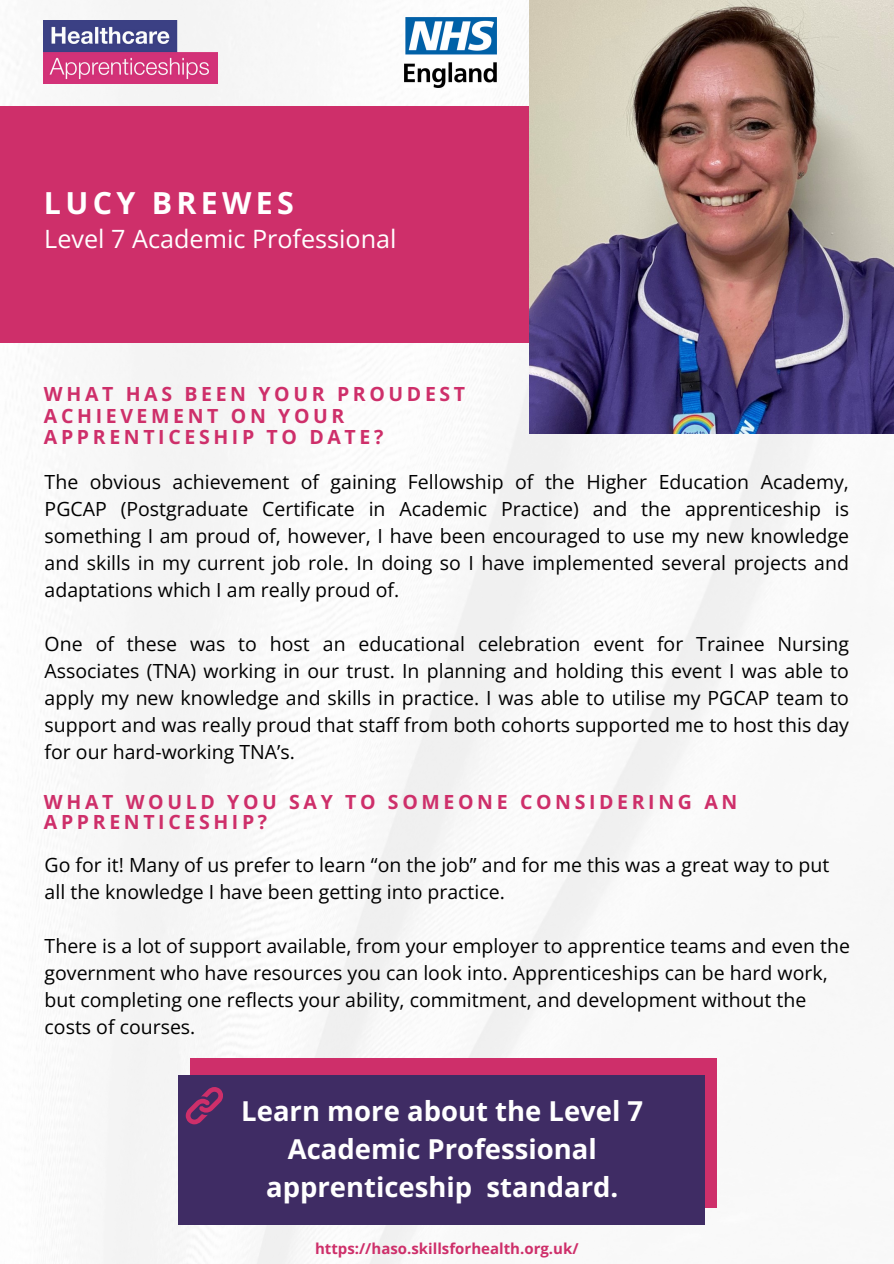
<style>
.page{position:relative;width:894px;height:1264px;background:#fff}
.page>*{position:absolute;margin:0;border:0;box-sizing:border-box;transform-origin:0 0}
.t1{font:700 30.45px "Open Sans";letter-spacing:.14em;color:#fff}
.t2{font:700 27.45px/38.2px "Open Sans";color:#fff;text-align:center}
.t3{font:25.2px "Open Sans";color:#fff}
.t4{font:19.5px/27px "Open Sans";color:#000;text-align:justify}
.t5{font:700 19.5px/21.3px "Open Sans";letter-spacing:.185em;color:#ce2f6a}
.t6{font:700 15px "Open Sans";color:#ce2f6a}
</style>
<div class="page">
<img style="left:0;top:0;width:893px;height:1225px">
<div style="left:0;top:106px;width:621px;height:236px;background:#ce2f6a"></div>
<img style="left:529px;top:0;width:364px;height:433px">
<img style="left:44px;top:21px;width:173px;height:63px">
<img style="left:405px;top:17px;width:91px;height:70px">
<div style="left:190px;top:1058px;width:526px;height:149px;background:#ce2f6a"></div>
<div style="left:178px;top:1074px;width:527px;height:150px;background:#3f2c64"></div>
<img style="left:0;top:1036px;width:621px;height:227px">
<h4 class="t1" style="left:44px;top:182px;width:251px">LUCY BREWES</h4>
<h5 class="t3" style="left:44px;top:221px;width:353px">Level 7 Academic Professional</h5>
<p class="t5" style="left:44px;top:383px;width:422px">WHAT HAS BEEN YOUR PROUDEST<br>ACHIEVEMENT ON YOUR<br>APPRENTICESHIP TO DATE?</p>
<h1 class="t4" style="left:45px;top:468px;width:805px">The obvious achievement of gaining Fellowship of the Higher Education Academy, PGCAP (Postgraduate Certificate in Academic Practice) and the apprenticeship is something I am proud of, however, I have been encouraged to use my new knowledge and skills in my current job role. In doing so I have implemented several projects and adaptations which I am really proud of.</h1>
<h3 class="t4" style="left:45px;top:630px;width:805px">One of these was to host an educational celebration event for Trainee Nursing Associates (TNA) working in our trust. In planning and holding this event I was able to apply my new knowledge and skills in practice. I was able to utilise my PGCAP team to support and was really proud that staff from both cohorts supported me to host this day for our hard-working TNA’s.</h3>
<h4 class="t5" style="left:44px;top:791px;width:694px;line-height:20.2px">WHAT WOULD YOU SAY TO SOMEONE CONSIDERING AN<br>APPRENTICESHIP?</h4>
<h5 class="t4" style="left:45px;top:851px;width:786px">Go for it! Many of us prefer to learn “on the job” and for me this was a great way to put all the knowledge I have been getting into practice.</h5>
<h5 class="t4" style="left:45px;top:932px;width:806px;text-align:left">There is a lot of support available, from your employer to apprentice teams and even the government who have resources you can look into. Apprenticeships can be hard work, but completing one reflects your ability, commitment, and development without the costs of courses.</h5>
<h2 class="t2" style="left:241px;top:1090px;width:403px">Learn more about the Level 7<br>Academic Professional apprenticeship standard.</h2>
<h5 class="t6" style="left:315px;top:1237px;width:265px">https://haso.skillsforhealth.org.uk/</h5>
</div>
